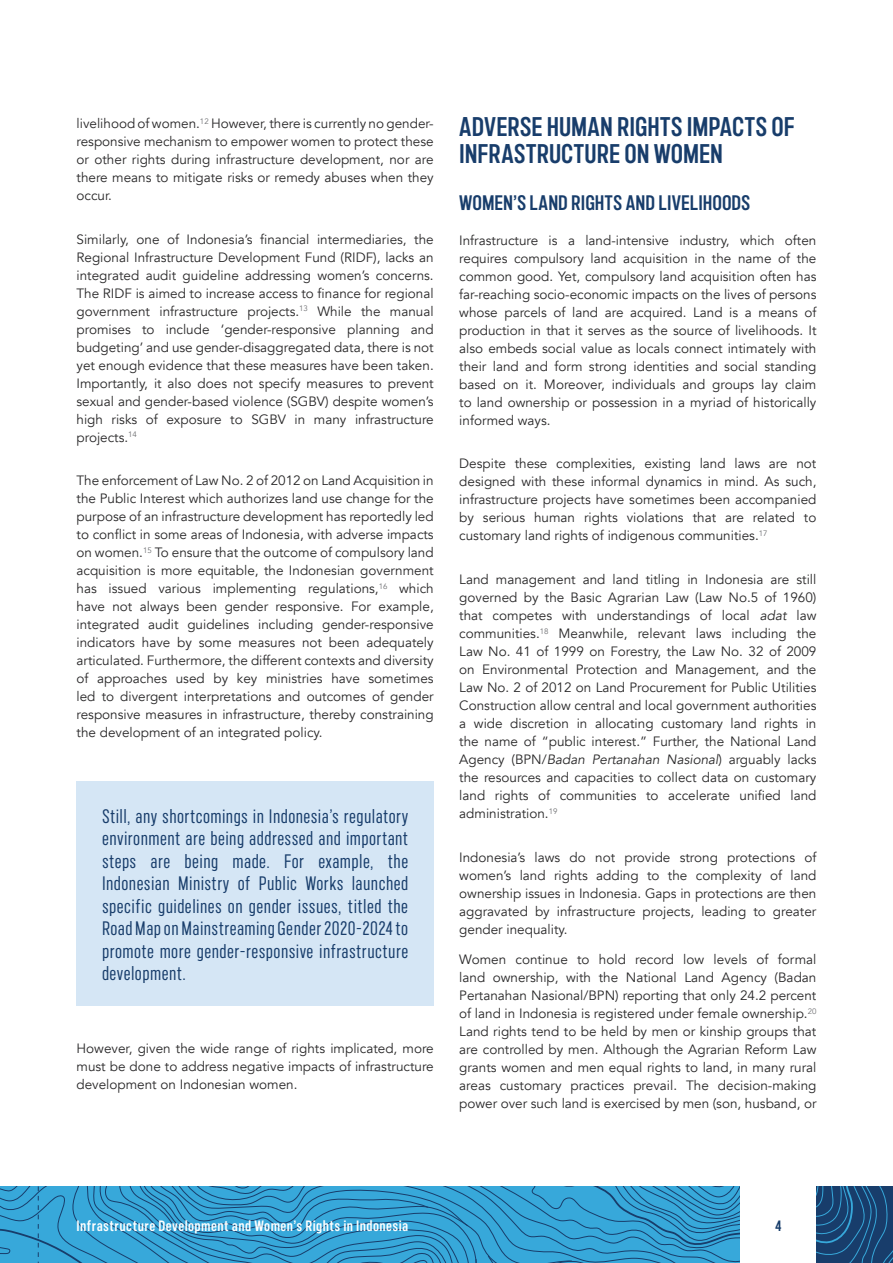
<style>
.page{position:relative;width:893px;height:1263px;background:#fff}
.page>*{position:absolute;margin:0;border:0;box-sizing:border-box;transform-origin:0 0}
.t1{font:700 27px/27px "Marsden Cm Semi";color:#183d6b}
.t2{font:700 21px "Marsden Cm Semi";color:#183d6b}
.t3{font:19.5px/22.5px "Marsden Cm Regular";letter-spacing:.025em;color:#183d6b;text-align:justify}
.t4{font:700 15px "Marsden Cm Semi";letter-spacing:.03em;color:#fff}
.t5{font:700 15px "Marsden Cm Semi";color:#183d6b}
.t6{font:13.5px/18px "Avenir";color:#292829;text-align:justify}
.s1{font-style:italic}
</style>
<div class="page">
<div style="left:77px;top:781px;width:357px;height:225px;background:#d5e6f5"></div>
<svg style="left:0;top:1186px;width:740px;height:77px;background:#329acb"></svg>
<svg style="left:816px;top:1186px;width:77px;height:77px;background:#1b4978"></svg>
<p class="t6" style="left:77px;top:115px;width:359px">livelihood of women.<sup>12</sup> However, there is currently no gender&shy;responsive mechanism to empower women to protect these or other rights during infrastructure development, nor are there means to mitigate risks or remedy abuses when they occur.</p>
<p class="t6" style="left:77px;top:230px;width:359px">Similarly, one of Indonesia’s financial intermediaries, the Regional Infrastructure Development Fund (RIDF), lacks an integrated audit guideline addressing women’s concerns.<br>The RIDF is aimed to increase access to finance for regional government infrastructure projects.<sup>13</sup> While the manual promises to include ‘gender-responsive planning and budgeting’ and use gender-disaggregated data, there is not yet enough evidence that these measures have been taken.<br>Importantly, it also does not specify measures to prevent sexual and gender-based violence (SGBV) despite women’s high risks of exposure to SGBV in many infrastructure projects.<sup>14</sup></p>
<p class="t6" style="left:77px;top:472px;width:359px">The enforcement of Law No. 2 of 2012 on Land Acquisition in the Public Interest which authorizes land use change for the purpose of an infrastructure development has reportedly led to conflict in some areas of Indonesia, with adverse impacts on women.<sup>15</sup> To ensure that the outcome of compulsory land acquisition is more equitable, the Indonesian government has issued various implementing regulations,<sup>16</sup> which have not always been gender responsive. For example, integrated audit guidelines including gender-responsive indicators have by some measures not been adequately articulated. Furthermore, the different contexts and diversity of approaches used by key ministries have sometimes led to divergent interpretations and outcomes of gender responsive measures in infrastructure, thereby constraining the development of an integrated policy.</p>
<p class="t3" style="left:102px;top:805px;width:308px">Still, any shortcomings in Indonesia’s regulatory environment are being addressed and important steps are being made. For example, the Indonesian Ministry of Public Works launched specific guidelines on gender issues, titled the Road Map on Mainstreaming Gender 2020-2024 to promote more gender-responsive infrastructure development.</p>
<p class="t6" style="left:77px;top:1040px;width:359px">However, given the wide range of rights implicated, more must be done to address negative impacts of infrastructure development on Indonesian women.</p>
<h1 class="t1" style="left:459px;top:114px;width:337px">ADVERSE HUMAN RIGHTS IMPACTS OF<br>INFRASTRUCTURE ON WOMEN</h1>
<h2 class="t2" style="left:459px;top:192px;width:293px">WOMEN’S LAND RIGHTS AND LIVELIHOODS</h2>
<p class="t6" style="left:459px;top:232px;width:359px">Infrastructure is a land-intensive industry, which often requires compulsory land acquisition in the name of the common good. Yet, compulsory land acquisition often has far-reaching socio-economic impacts on the lives of persons whose parcels of land are acquired. Land is a means of production in that it serves as the source of livelihoods. It also embeds social value as locals connect intimately with their land and form strong identities and social standing based on it. Moreover, individuals and groups lay claim to land ownership or possession in a myriad of historically informed ways.</p>
<p class="t6" style="left:459px;top:455px;width:359px">Despite these complexities, existing land laws are not designed with these informal dynamics in mind. As such, infrastructure projects have sometimes been accompanied by serious human rights violations that are related to customary land rights of indigenous communities.<sup>17</sup></p>
<p class="t6" style="left:459px;top:571px;width:359px">Land management and land titling in Indonesia are still governed by the Basic Agrarian Law (Law No.5 of 1960) that competes with understandings of local <span class="s1">adat</span> law communities.<sup>18</sup> Meanwhile, relevant laws including the Law No. 41 of 1999 on Forestry, the Law No. 32 of 2009 on Environmental Protection and Management, and the Law No. 2 of 2012 on Land Procurement for Public Utilities Construction allow central and local government authorities a wide discretion in allocating customary land rights in the name of “public interest.” Further, the National Land Agency (BPN/<span class="s1">Badan Pertanahan Nasional</span>) arguably lacks the resources and capacities to collect data on customary land rights of communities to accelerate unified land administration.<sup>19</sup></p>
<p class="t6" style="left:459px;top:848px;width:359px">Indonesia’s laws do not provide strong protections of women’s land rights adding to the complexity of land ownership issues in Indonesia. Gaps in protections are then aggravated by infrastructure projects, leading to greater gender inequality.</p>
<p class="t6" style="left:459px;top:951px;width:359px">Women continue to hold record low levels of formal land ownership, with the National Land Agency (Badan Pertanahan Nasional/BPN) reporting that only 24.2 percent of land in Indonesia is registered under female ownership.<sup>20<br></sup>Land rights tend to be held by men or kinship groups that are controlled by men. Although the Agrarian Reform Law grants women and men equal rights to land, in many rural areas customary practices prevail. The decision-making power over such land is exercised by men (son, husband, or</p>
<p class="t4" style="left:77px;top:1218px;width:333px">Infrastructure Development and Women’s Rights in Indonesia</p>
<p class="t5" style="left:775px;top:1218px;width:8px">4</p>
</div>
